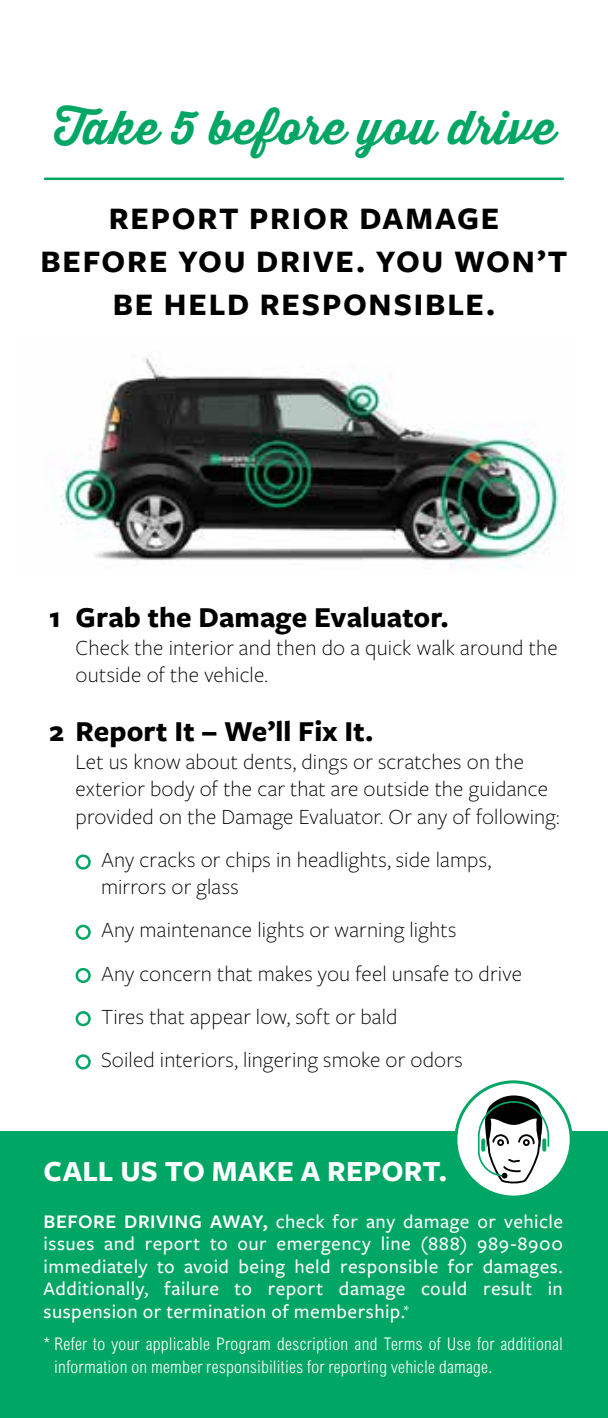
<style>
.page{position:relative;width:608px;height:1418px;background:#fff}
.page>*{position:absolute;margin:0;border:0;box-sizing:border-box;transform-origin:0 0}
.t1{font:700 46px "Thirsty Script";letter-spacing:.02em;color:#00a664}
.t2{font:700 32.5px/43.2px "Freight Sans Pro";letter-spacing:.055em;color:#000;text-align:center}
.t3{font:700 30.25px "Freight Sans Pro";letter-spacing:.005em;color:#fff}
.t4{font:700 30px "Freight Sans Pro";letter-spacing:.005em;color:#000}
.t5{font:300 22.5px/27.5px "Freight Sans Pro";letter-spacing:.01em;color:#000}
.t6{font:500 20px/22.5px "Freight Sans Pro";letter-spacing:.02em;color:#fff;text-align:justify}
.t7{font:300 condensed 17.5px/22.5px "Arial MT Std";letter-spacing:.015em;color:#fff}
.s1{font-weight:600}
</style>
<div class="page">
<div style="left:0;top:1131px;width:608px;height:287px;background:#00a664"></div>
<div style="left:76px;top:854px;width:15px;height:15px;border:2px solid #00a664;border-radius:50%"></div>
<div style="left:76px;top:924px;width:15px;height:15px;border:2px solid #00a664;border-radius:50%"></div>
<div style="left:76px;top:968px;width:15px;height:15px;border:2px solid #00a664;border-radius:50%"></div>
<div style="left:76px;top:1011px;width:15px;height:15px;border:2px solid #00a664;border-radius:50%"></div>
<div style="left:76px;top:1054px;width:15px;height:15px;border:2px solid #00a664;border-radius:50%"></div>
<div style="left:456px;top:1081px;width:115px;height:116px;background:#fff;border-radius:50%"></div>
<div style="left:454px;top:1080px;width:118px;height:118px;border:3px solid #00a664;border-radius:50%"></div>
<svg style="left:477px;top:1095px;width:73px;height:88px"></svg>
<svg style="left:481px;top:1138px;width:4px;height:13px"></svg>
<svg style="left:542px;top:1138px;width:4px;height:13px"></svg>
<hr style="left:45px;top:178px;width:517px;height:2px;background:#00a664">
<img style="left:53px;top:352px;width:512px;height:216px">
<h1 class="t1" style="left:54px;top:93px;width:503px">Take 5 before you drive</h1>
<h2 class="t2" style="left:40px;top:195px;width:528px">REPORT PRIOR DAMAGE<br>BEFORE YOU DRIVE. YOU WON’T<br>BE HELD RESPONSIBLE.</h2>
<h3 class="t4" style="left:49px;top:597px;width:401px">1 Grab the Damage Evaluator.</h3>
<p class="t5" style="left:76px;top:633px;width:483px">Check the interior and then do a quick walk around the outside of the vehicle.</p>
<h3 class="t4" style="left:49px;top:711px;width:325px">2 Report It – We’ll Fix It.</h3>
<p class="t5" style="left:76px;top:747px;width:485px">Let us know about dents, dings or scratches on the exterior body of the car that are outside the guidance provided on the Damage Evaluator. Or any of following:</p>
<p class="t5" style="left:101px;top:845px;width:391px">Any cracks or chips in headlights, side lamps, mirrors or glass</p>
<p class="t5" style="left:101px;top:907px;width:422px;line-height:43.2px">Any maintenance lights or warning lights<br>Any concern that makes you feel unsafe to drive Tires that appear low, soft or bald<br>Soiled interiors, lingering smoke or odors</p>
<h3 class="t3" style="left:44px;top:1150px;width:405px">CALL US TO MAKE A REPORT.</h3>
<p class="t6" style="left:44px;top:1209px;width:520px"><span class="s1">BEFORE DRIVING AWAY,</span> check for any damage or vehicle issues and report to our emergency line (888) 989-8900 immediately to avoid being held responsible for damages.<br>Additionally, failure to report damage could result in suspension or termination of membership.<sup>*</sup></p>
<p class="t7" style="left:54px;top:1333px;width:510px;text-indent:-11px">* Refer to your applicable Program description and Terms of Use for additional information on member responsibilities for reporting vehicle damage.</p>
</div>
